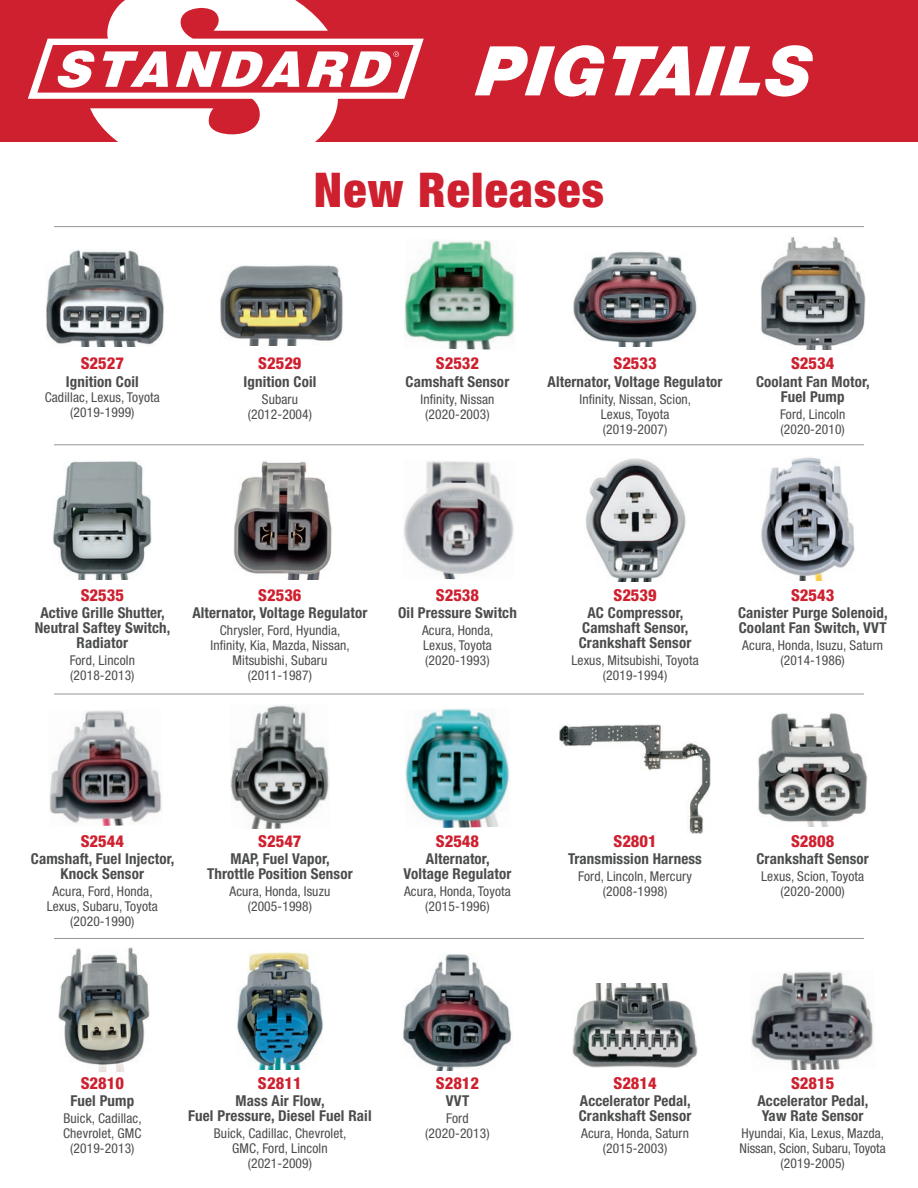
<style>
.page{position:relative;width:918px;height:1188px;background:#fff}
.page>*{position:absolute;margin:0;border:0;box-sizing:border-box;transform-origin:0 0}
.t1{font:italic 900 68.7px "Helvetica Neue LT Std";letter-spacing:.025em;color:#fff}
.t2{font:900 condensed 48px "Helvetica Neue LT Std";letter-spacing:.025em;color:#cf202f}
.Part{font:800 condensed 16.5px "Helvetica Neue LT Std";color:#cf202f}
.Application{font:700 condensed 15px/15px "Helvetica Neue LT Std";letter-spacing:.01em;color:#4b4c4d;text-align:center}
.Brand_Year{font:condensed 13.5px/15px "Helvetica Neue LT Std";letter-spacing:.01em;color:#4b4c4d}
</style>
<div class="page">
<div style="left:0;top:0;width:918px;height:142px;background:#cf202f"></div>
<svg style="left:28px;top:0;width:396px;height:142px"></svg>
<svg style="left:56px;top:50px;width:39px;height:38px"></svg>
<svg style="left:103px;top:51px;width:65px;height:36px"></svg>
<svg style="left:176px;top:51px;width:123px;height:36px"></svg>
<svg style="left:307px;top:51px;width:92px;height:36px"></svg>
<img style="left:46px;top:250px;width:118px;height:97px">
<img style="left:53px;top:461px;width:99px;height:118px">
<img style="left:49px;top:710px;width:113px;height:116px">
<img style="left:58px;top:947px;width:92px;height:124px">
<img style="left:220px;top:265px;width:123px;height:81px">
<img style="left:233px;top:461px;width:99px;height:118px">
<img style="left:230px;top:705px;width:100px;height:124px">
<img style="left:237px;top:952px;width:86px;height:118px">
<img style="left:404px;top:240px;width:111px;height:110px">
<img style="left:404px;top:461px;width:110px;height:119px">
<img style="left:405px;top:708px;width:105px;height:120px">
<img style="left:403px;top:954px;width:109px;height:116px">
<img style="left:573px;top:251px;width:124px;height:96px">
<img style="left:585px;top:458px;width:101px;height:124px">
<img style="left:559px;top:724px;width:152px;height:110px">
<img style="left:573px;top:984px;width:124px;height:84px">
<img style="left:761px;top:236px;width:104px;height:114px">
<img style="left:761px;top:457px;width:94px;height:123px">
<img style="left:758px;top:713px;width:110px;height:113px">
<img style="left:751px;top:972px;width:122px;height:99px">
<hr style="left:54px;top:444px;width:810px;height:1px;background:#939598">
<hr style="left:54px;top:226px;width:810px;height:1px;background:#939598">
<hr style="left:54px;top:694px;width:810px;height:1px;background:#939598">
<hr style="left:54px;top:938px;width:810px;height:1px;background:#939598">
<p class="Part" style="left:81px;top:353px;width:45px">S2527</p>
<p class="Application" style="left:66px;top:374px;width:75px">Ignition Coil</p>
<p class="Brand_Year" style="left:45px;top:390px;width:117px">Cadillac, Lexus, Toyota</p>
<p class="Brand_Year" style="left:70px;top:405px;width:66px">(2019-1999)</p>
<p class="t1" style="left:476px;top:29px;width:336px">PIGTAILS</p>
<p class="t2" style="left:314px;top:160px;width:292px">New Releases</p>
<p class="Part" style="left:258px;top:353px;width:45px">S2529</p>
<p class="Application" style="left:243px;top:374px;width:75px">Ignition Coil</p>
<p class="Brand_Year" style="left:262px;top:391px;width:38px">Subaru</p>
<p class="Brand_Year" style="left:248px;top:406px;width:66px">(2012-2004)</p>
<p class="Part" style="left:436px;top:353px;width:45px">S2532</p>
<p class="Application" style="left:406px;top:374px;width:105px">Camshaft Sensor</p>
<p class="Brand_Year" style="left:421px;top:391px;width:75px">Infinity, Nissan</p>
<p class="Brand_Year" style="left:425px;top:406px;width:66px">(2020-2003)</p>
<p class="Part" style="left:613px;top:353px;width:45px">S2533</p>
<p class="Application" style="left:548px;top:374px;width:177px">Alternator, Voltage Regulator</p>
<p class="Brand_Year" style="left:580px;top:391px;width:113px">Infinity, Nissan, Scion,</p>
<p class="Brand_Year" style="left:601px;top:406px;width:70px">Lexus, Toyota</p>
<p class="Brand_Year" style="left:603px;top:421px;width:66px">(2019-2007)</p>
<p class="Part" style="left:791px;top:353px;width:45px">S2534</p>
<p class="Application" style="left:756px;top:374px;width:115px">Coolant Fan Motor,<br>Fuel Pump</p>
<p class="Brand_Year" style="left:780px;top:406px;width:67px">Ford, Lincoln</p>
<p class="Brand_Year" style="left:780px;top:421px;width:66px">(2020-2010)</p>
<p class="Part" style="left:81px;top:585px;width:45px">S2535</p>
<p class="Application" style="left:35px;top:605px;width:137px">Active Grille Shutter,<br>Neutral Saftey Switch,<br>Radiator</p>
<p class="Brand_Year" style="left:70px;top:653px;width:67px">Ford, Lincoln</p>
<p class="Brand_Year" style="left:70px;top:668px;width:66px">(2018-2013)</p>
<p class="Part" style="left:258px;top:585px;width:45px">S2536</p>
<p class="Application" style="left:192px;top:605px;width:177px">Alternator, Voltage Regulator</p>
<p class="Brand_Year" style="left:220px;top:623px;width:122px">Chrysler, Ford, Hyundia,</p>
<p class="Brand_Year" style="left:211px;top:638px;width:141px">Infinity, Kia, Mazda, Nissan,</p>
<p class="Brand_Year" style="left:233px;top:653px;width:96px">Mitsubishi, Subaru</p>
<p class="Brand_Year" style="left:248px;top:668px;width:66px">(2011-1987)</p>
<p class="Part" style="left:436px;top:585px;width:45px">S2538</p>
<p class="Application" style="left:398px;top:605px;width:120px">Oil Pressure Switch</p>
<p class="Brand_Year" style="left:422px;top:623px;width:73px">Acura, Honda,<br>Lexus, Toyota</p>
<p class="Brand_Year" style="left:425px;top:653px;width:66px">(2020-1993)</p>
<p class="Part" style="left:613px;top:585px;width:45px">S2539</p>
<p class="Application" style="left:579px;top:605px;width:114px">AC Compressor,<br>Camshaft Sensor,<br>Crankshaft Sensor</p>
<p class="Brand_Year" style="left:571px;top:653px;width:129px">Lexus, Mitsubishi, Toyota</p>
<p class="Brand_Year" style="left:603px;top:668px;width:66px">(2019-1994)</p>
<p class="Part" style="left:791px;top:585px;width:45px">S2543</p>
<p class="Application" style="left:738px;top:605px;width:151px;text-align:left">Canister Purge Solenoid,<br>Coolant Fan Switch, VVT</p>
<p class="Brand_Year" style="left:742px;top:638px;width:142px">Acura, Honda, Isuzu, Saturn</p>
<p class="Brand_Year" style="left:780px;top:653px;width:66px">(2014-1986)</p>
<p class="Part" style="left:81px;top:831px;width:45px">S2544</p>
<p class="Application" style="left:31px;top:851px;width:145px">Camshaft, Fuel Injector,<br>Knock Sensor</p>
<p class="Brand_Year" style="left:53px;top:884px;width:102px">Acura, Ford, Honda,</p>
<p class="Brand_Year" style="left:47px;top:899px;width:113px">Lexus, Subaru, Toyota</p>
<p class="Brand_Year" style="left:70px;top:914px;width:66px">(2020-1990)</p>
<p class="Part" style="left:258px;top:831px;width:45px">S2547</p>
<p class="Application" style="left:207px;top:851px;width:147px">MAP, Fuel Vapor,<br>Throttle Position Sensor</p>
<p class="Brand_Year" style="left:229px;top:884px;width:102px">Acura, Honda, Isuzu</p>
<p class="Brand_Year" style="left:248px;top:899px;width:66px">(2005-1998)</p>
<p class="Part" style="left:436px;top:831px;width:45px">S2548</p>
<p class="Application" style="left:403px;top:851px;width:110px">Alternator,<br>Voltage Regulator</p>
<p class="Brand_Year" style="left:404px;top:884px;width:108px">Acura, Honda, Toyota</p>
<p class="Brand_Year" style="left:425px;top:899px;width:66px">(2015-1996)</p>
<p class="Part" style="left:613px;top:831px;width:45px">S2801</p>
<p class="Application" style="left:568px;top:851px;width:135px">Transmission Harness</p>
<p class="Brand_Year" style="left:578px;top:869px;width:115px">Ford, Lincoln, Mercury</p>
<p class="Brand_Year" style="left:603px;top:884px;width:66px">(2008-1998)</p>
<p class="Part" style="left:791px;top:831px;width:45px">S2808</p>
<p class="Application" style="left:756px;top:851px;width:114px">Crankshaft Sensor</p>
<p class="Brand_Year" style="left:761px;top:869px;width:105px">Lexus, Scion, Toyota</p>
<p class="Brand_Year" style="left:780px;top:884px;width:66px">(2020-2000)</p>
<p class="Part" style="left:81px;top:1073px;width:45px">S2810</p>
<p class="Application" style="left:70px;top:1093px;width:65px">Fuel Pump</p>
<p class="Brand_Year" style="left:63px;top:1111px;width:80px">Buick, Cadillac,</p>
<p class="Brand_Year" style="left:63px;top:1126px;width:80px">Chevrolet, GMC</p>
<p class="Brand_Year" style="left:70px;top:1141px;width:66px">(2019-2013)</p>
<p class="Part" style="left:258px;top:1073px;width:45px">S2811</p>
<p class="Application" style="left:188px;top:1093px;width:185px">Mass Air Flow,<br>Fuel Pressure, Diesel Fuel Rail</p>
<p class="Brand_Year" style="left:214px;top:1126px;width:134px">Buick, Cadillac, Chevrolet,</p>
<p class="Brand_Year" style="left:232px;top:1141px;width:97px">GMC, Ford, Lincoln</p>
<p class="Brand_Year" style="left:248px;top:1156px;width:66px">(2021-2009)</p>
<p class="Part" style="left:436px;top:1073px;width:45px">S2812</p>
<p class="Application" style="left:446px;top:1093px;width:25px">VVT</p>
<p class="Brand_Year" style="left:446px;top:1111px;width:24px">Ford</p>
<p class="Brand_Year" style="left:425px;top:1126px;width:66px">(2020-2013)</p>
<p class="Part" style="left:613px;top:1073px;width:45px">S2814</p>
<p class="Application" style="left:579px;top:1093px;width:114px;text-align:left">Accelerator Pedal,<br>Crankshaft Sensor</p>
<p class="Brand_Year" style="left:581px;top:1126px;width:109px">Acura, Honda, Saturn</p>
<p class="Brand_Year" style="left:603px;top:1141px;width:66px">(2015-2003)</p>
<p class="Part" style="left:791px;top:1073px;width:45px">S2815</p>
<p class="Application" style="left:757px;top:1093px;width:113px;text-align:left">Accelerator Pedal,<br>Yaw Rate Sensor</p>
<p class="Brand_Year" style="left:742px;top:1126px;width:144px">Hyundai, Kia, Lexus, Mazda,</p>
<p class="Brand_Year" style="left:740px;top:1141px;width:148px">Nissan, Scion, Subaru, Toyota</p>
<p class="Brand_Year" style="left:780px;top:1156px;width:66px">(2019-2005)</p>
</div>
